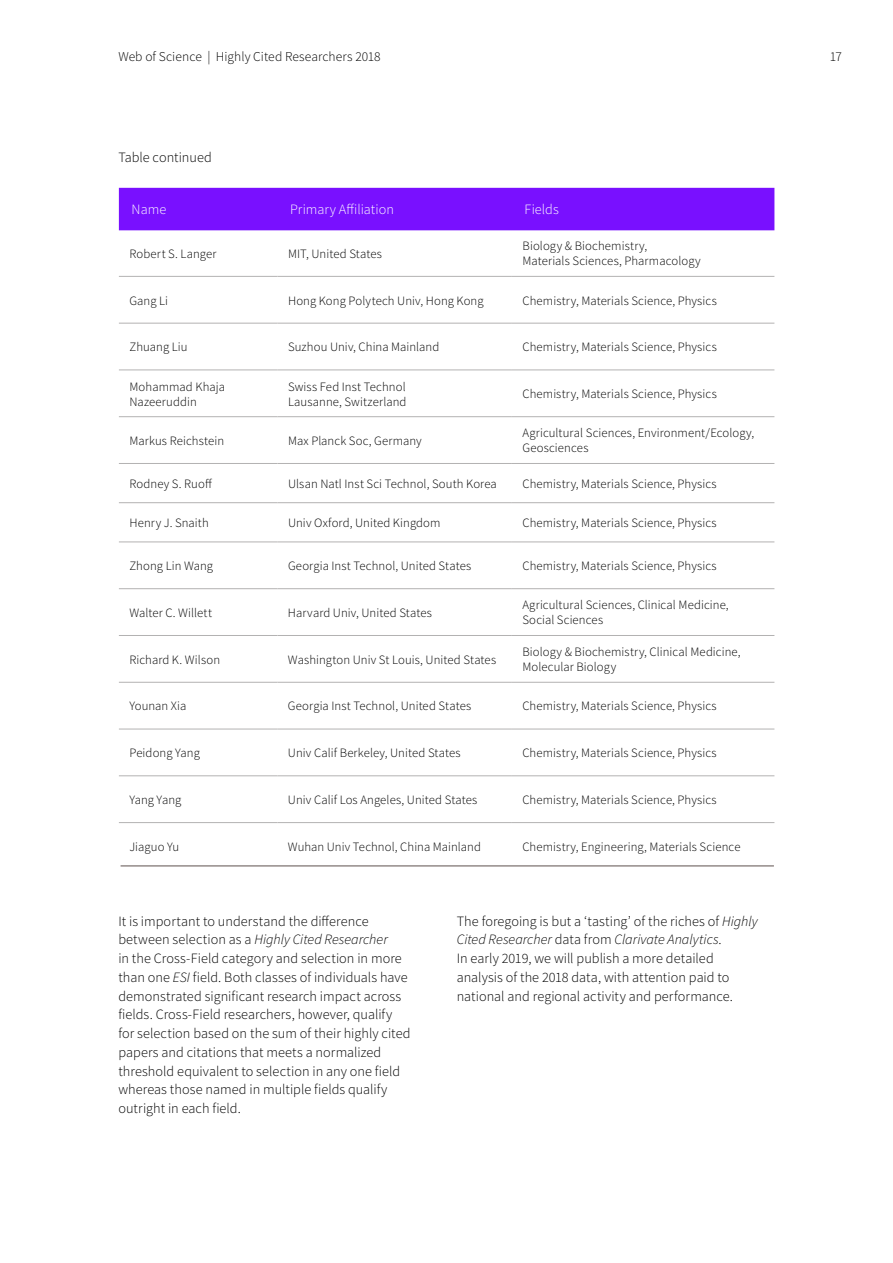
<style>
.page{position:relative;width:893px;height:1263px;background:#fff}
.page>*{position:absolute;margin:0;border:0;box-sizing:border-box;transform-origin:0 0}
.t1{font:300 14.25px/18.8px "Source Sans Pro";letter-spacing:.005em;color:#000}
.t2{font:300 14.25px "Source Sans Pro";color:#fff}
.t3{font:300 13.5px "Source Sans Pro";letter-spacing:.005em;color:#000}
.t4{font:300 12.75px/15px "Source Sans Pro";letter-spacing:.005em;color:#000}
.s1{font-style:italic}
</style>
<div class="page">
<div style="left:119px;top:188px;width:655px;height:42px;background:#7910ff"></div>
<hr style="left:119px;top:276px;width:158px;height:1px;background:#b3b2b2">
<hr style="left:277px;top:276px;width:235px;height:1px;background:#b3b2b2">
<hr style="left:512px;top:276px;width:262px;height:1px;background:#b3b2b2">
<hr style="left:119px;top:323px;width:158px;height:1px;background:#b3b2b2">
<hr style="left:277px;top:323px;width:235px;height:1px;background:#b3b2b2">
<hr style="left:512px;top:323px;width:262px;height:1px;background:#b3b2b2">
<hr style="left:119px;top:370px;width:158px;height:1px;background:#b3b2b2">
<hr style="left:277px;top:370px;width:235px;height:1px;background:#b3b2b2">
<hr style="left:512px;top:370px;width:262px;height:1px;background:#b3b2b2">
<hr style="left:119px;top:416px;width:158px;height:1px;background:#b3b2b2">
<hr style="left:277px;top:416px;width:235px;height:1px;background:#b3b2b2">
<hr style="left:512px;top:416px;width:262px;height:1px;background:#b3b2b2">
<hr style="left:119px;top:463px;width:158px;height:1px;background:#b3b2b2">
<hr style="left:277px;top:463px;width:235px;height:1px;background:#b3b2b2">
<hr style="left:512px;top:463px;width:262px;height:1px;background:#b3b2b2">
<hr style="left:119px;top:502px;width:158px;height:1px;background:#b3b2b2">
<hr style="left:277px;top:502px;width:235px;height:1px;background:#b3b2b2">
<hr style="left:512px;top:502px;width:262px;height:1px;background:#b3b2b2">
<hr style="left:119px;top:542px;width:158px;height:1px;background:#b3b2b2">
<hr style="left:277px;top:542px;width:235px;height:1px;background:#b3b2b2">
<hr style="left:512px;top:542px;width:262px;height:1px;background:#b3b2b2">
<hr style="left:119px;top:588px;width:158px;height:1px;background:#b3b2b2">
<hr style="left:277px;top:588px;width:235px;height:1px;background:#b3b2b2">
<hr style="left:512px;top:588px;width:262px;height:1px;background:#b3b2b2">
<hr style="left:119px;top:635px;width:158px;height:1px;background:#b3b2b2">
<hr style="left:277px;top:635px;width:235px;height:1px;background:#b3b2b2">
<hr style="left:512px;top:635px;width:262px;height:1px;background:#b3b2b2">
<hr style="left:119px;top:682px;width:158px;height:1px;background:#b3b2b2">
<hr style="left:277px;top:682px;width:235px;height:1px;background:#b3b2b2">
<hr style="left:512px;top:682px;width:262px;height:1px;background:#b3b2b2">
<hr style="left:119px;top:729px;width:158px;height:1px;background:#b3b2b2">
<hr style="left:277px;top:729px;width:235px;height:1px;background:#b3b2b2">
<hr style="left:512px;top:729px;width:262px;height:1px;background:#b3b2b2">
<hr style="left:119px;top:775px;width:158px;height:1px;background:#b3b2b2">
<hr style="left:277px;top:775px;width:235px;height:1px;background:#b3b2b2">
<hr style="left:512px;top:775px;width:262px;height:1px;background:#b3b2b2">
<hr style="left:119px;top:822px;width:158px;height:1px;background:#b3b2b2">
<hr style="left:277px;top:822px;width:235px;height:1px;background:#b3b2b2">
<hr style="left:512px;top:822px;width:262px;height:1px;background:#b3b2b2">
<hr style="left:121px;top:866px;width:653px;height:1px;background:#5d514d">
<p class="t3" style="left:118px;top:48px;width:264px">Web of Science | Highly Cited Researchers 2018</p>
<p class="t3" style="left:830px;top:48px;width:14px">17</p>
<p class="t1" style="left:118px;top:148px;width:95px">Table continued</p>
<p class="t2" style="left:132px;top:201px;width:36px">Name</p>
<p class="t2" style="left:290px;top:201px;width:105px">Primary Affiliation</p>
<p class="t2" style="left:525px;top:201px;width:36px">Fields</p>
<p class="t4" style="left:130px;top:246px;width:88px">Robert S. Langer</p>
<p class="t4" style="left:288px;top:246px;width:95px">MIT, United States</p>
<p class="t4" style="left:522px;top:239px;width:180px">Biology &amp; Biochemistry,<br>Materials Sciences, Pharmacology</p>
<p class="t4" style="left:129px;top:293px;width:40px">Gang Li</p>
<p class="t4" style="left:288px;top:293px;width:197px">Hong Kong Polytech Univ, Hong Kong</p>
<p class="t4" style="left:522px;top:293px;width:196px">Chemistry, Materials Science, Physics</p>
<p class="t4" style="left:129px;top:340px;width:60px">Zhuang Liu</p>
<p class="t4" style="left:288px;top:340px;width:153px">Suzhou Univ, China Mainland</p>
<p class="t4" style="left:522px;top:340px;width:196px">Chemistry, Materials Science, Physics</p>
<p class="t4" style="left:129px;top:379px;width:97px">Mohammad Khaja<br>Nazeeruddin</p>
<p class="t4" style="left:288px;top:379px;width:120px">Swiss Fed Inst Technol<br>Lausanne, Switzerland</p>
<p class="t4" style="left:522px;top:386px;width:196px">Chemistry, Materials Science, Physics</p>
<p class="t4" style="left:129px;top:433px;width:96px">Markus Reichstein</p>
<p class="t4" style="left:288px;top:433px;width:135px">Max Planck Soc, Germany</p>
<p class="t4" style="left:522px;top:426px;width:233px">Agricultural Sciences, Environment/Ecology,<br>Geosciences</p>
<p class="t4" style="left:129px;top:476px;width:84px">Rodney S. Ruoff</p>
<p class="t4" style="left:288px;top:476px;width:210px">Ulsan Natl Inst Sci Technol, South Korea</p>
<p class="t4" style="left:522px;top:476px;width:196px">Chemistry, Materials Science, Physics</p>
<p class="t4" style="left:129px;top:515px;width:81px">Henry J. Snaith</p>
<p class="t4" style="left:288px;top:515px;width:154px">Univ Oxford, United Kingdom</p>
<p class="t4" style="left:522px;top:515px;width:196px">Chemistry, Materials Science, Physics</p>
<p class="t4" style="left:129px;top:558px;width:85px">Zhong Lin Wang</p>
<p class="t4" style="left:288px;top:558px;width:185px">Georgia Inst Technol, United States</p>
<p class="t4" style="left:522px;top:558px;width:196px">Chemistry, Materials Science, Physics</p>
<p class="t4" style="left:129px;top:605px;width:84px">Walter C. Willett</p>
<p class="t4" style="left:288px;top:605px;width:146px">Harvard Univ, United States</p>
<p class="t4" style="left:522px;top:598px;width:208px">Agricultural Sciences, Clinical Medicine,<br>Social Sciences</p>
<p class="t4" style="left:129px;top:652px;width:92px">Richard K. Wilson</p>
<p class="t4" style="left:288px;top:652px;width:210px">Washington Univ St Louis, United States</p>
<p class="t4" style="left:522px;top:644px;width:220px">Biology &amp; Biochemistry, Clinical Medicine,<br>Molecular Biology</p>
<p class="t4" style="left:129px;top:699px;width:58px">Younan Xia</p>
<p class="t4" style="left:288px;top:699px;width:185px">Georgia Inst Technol, United States</p>
<p class="t4" style="left:522px;top:699px;width:196px">Chemistry, Materials Science, Physics</p>
<p class="t4" style="left:129px;top:745px;width:72px">Peidong Yang</p>
<p class="t4" style="left:288px;top:745px;width:174px">Univ Calif Berkeley, United States</p>
<p class="t4" style="left:522px;top:745px;width:196px">Chemistry, Materials Science, Physics</p>
<p class="t4" style="left:129px;top:792px;width:54px">Yang Yang</p>
<p class="t4" style="left:288px;top:792px;width:191px">Univ Calif Los Angeles, United States</p>
<p class="t4" style="left:522px;top:792px;width:196px">Chemistry, Materials Science, Physics</p>
<p class="t4" style="left:129px;top:839px;width:51px">Jiaguo Yu</p>
<p class="t4" style="left:288px;top:839px;width:195px">Wuhan Univ Technol, China Mainland</p>
<p class="t4" style="left:522px;top:839px;width:220px">Chemistry, Engineering, Materials Science</p>
<p class="t1" style="left:118px;top:911px;width:294px">It is important to understand the difference between selection as a <span class="s1">Highly Cited Researcher<br></span>in the Cross-Field category and selection in more than one <span class="s1">ESI</span> field. Both classes of individuals have demonstrated significant research impact across fields. Cross-Field researchers, however, qualify for selection based on the sum of their highly cited papers and citations that meets a normalized threshold equivalent to selection in any one field whereas those named in multiple fields qualify outright in each field.</p>
<p class="t1" style="left:457px;top:912px;width:302px">The foregoing is but a ‘tasting’ of the riches of <span class="s1">Highly Cited Researcher</span> data from <span class="s1">Clarivate Analytics</span>.<br>In early 2019, we will publish a more detailed analysis of the 2018 data, with attention paid to national and regional activity and performance.</p>
</div>
